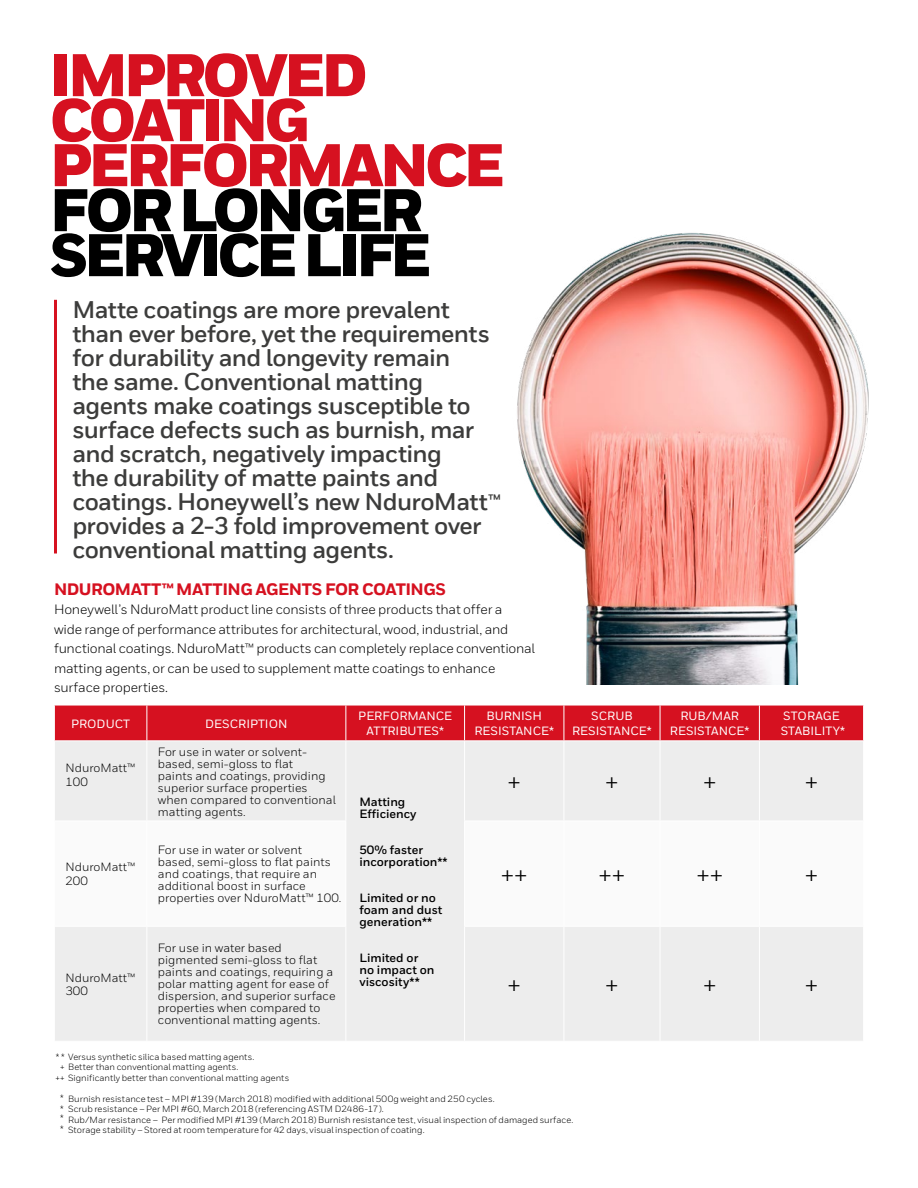
<style>
.page{position:relative;width:918px;height:1188px;background:#fff}
.page>*{position:absolute;margin:0;border:0;box-sizing:border-box;transform-origin:0 0}
.t1{font:900 60px/45px "Honeywell Sans";letter-spacing:-.07em;color:#d61120}
.t2{font:900 60px/45px "Honeywell Sans";letter-spacing:-.07em;color:#000}
.t3{font:27px "Honeywell Sans";color:#000}
.t4{font:700 24px/24px "Honeywell Sans TT";letter-spacing:-.025em;color:#3c3c3b}
.t5{font:800 16.5px "Honeywell Sans TT";letter-spacing:-.03em;color:#d61120}
.t6{font:13.5px/19.5px "Honeywell Sans TT";letter-spacing:-.015em;color:#000}
.t7{font:12px/12px "Honeywell Sans";color:#000}
.t8{font:500 12px/14.4px "Honeywell Sans";color:#fff;text-align:center}
.t9{font:700 12px/12px "Honeywell Sans";color:#000}
.t10{font:9px/10.5px "Honeywell Sans TT";color:#000}
.s1{font-size:18px}
</style>
<div class="page">
<hr style="left:54px;top:300px;width:3px;height:253px;background:#d61120">
<div style="left:55px;top:706px;width:808px;height:34px;background:#d61120"></div>
<div style="left:55px;top:741px;width:808px;height:300px;background:#ededed"></div>
<svg style="left:55px;top:821px;width:808px;height:105px"></svg>
<hr style="left:147px;top:741px;width:1px;height:80px;background:#fff">
<hr style="left:564px;top:741px;width:1px;height:80px;background:#fff">
<hr style="left:660px;top:741px;width:1px;height:80px;background:#fff">
<hr style="left:759px;top:741px;width:1px;height:80px;background:#fff">
<hr style="left:54px;top:821px;width:93px;height:1px;background:#fff">
<hr style="left:147px;top:821px;width:199px;height:1px;background:#fff">
<hr style="left:147px;top:821px;width:1px;height:105px;background:#fff">
<hr style="left:464px;top:821px;width:100px;height:1px;background:#fff">
<hr style="left:564px;top:821px;width:96px;height:1px;background:#fff">
<hr style="left:564px;top:821px;width:1px;height:105px;background:#fff">
<hr style="left:660px;top:821px;width:99px;height:1px;background:#fff">
<hr style="left:660px;top:821px;width:1px;height:105px;background:#fff">
<hr style="left:759px;top:821px;width:105px;height:1px;background:#fff">
<hr style="left:759px;top:821px;width:1px;height:105px;background:#fff">
<hr style="left:54px;top:926px;width:93px;height:1px;background:#fff">
<hr style="left:147px;top:926px;width:199px;height:1px;background:#fff">
<hr style="left:147px;top:927px;width:1px;height:114px;background:#fff">
<hr style="left:464px;top:926px;width:100px;height:1px;background:#fff">
<hr style="left:564px;top:926px;width:96px;height:1px;background:#fff">
<hr style="left:564px;top:927px;width:1px;height:114px;background:#fff">
<hr style="left:660px;top:926px;width:99px;height:1px;background:#fff">
<hr style="left:660px;top:927px;width:1px;height:114px;background:#fff">
<hr style="left:759px;top:926px;width:105px;height:1px;background:#fff">
<hr style="left:759px;top:927px;width:1px;height:114px;background:#fff">
<hr style="left:147px;top:705px;width:1px;height:35px;background:#fff">
<hr style="left:345px;top:705px;width:1px;height:35px;background:#fff">
<hr style="left:464px;top:705px;width:1px;height:35px;background:#fff">
<hr style="left:564px;top:705px;width:1px;height:35px;background:#fff">
<hr style="left:660px;top:705px;width:1px;height:35px;background:#fff">
<hr style="left:759px;top:705px;width:1px;height:35px;background:#fff">
<hr style="left:345px;top:741px;width:1px;height:80px;background:#fff">
<hr style="left:464px;top:741px;width:1px;height:80px;background:#fff">
<hr style="left:345px;top:821px;width:1px;height:105px;background:#fff">
<hr style="left:464px;top:821px;width:1px;height:105px;background:#fff">
<hr style="left:345px;top:927px;width:1px;height:114px;background:#fff">
<hr style="left:464px;top:927px;width:1px;height:114px;background:#fff">
<img style="left:517px;top:233px;width:352px;height:451px">
<h1 class="t1" style="left:50px;top:55px;width:457px">IMPROVED<br>COATING<br>PERFORMANCE</h1>
<h1 class="t2" style="left:50px;top:190px;width:383px">FOR LONGER<br>SERVICE LIFE</h1>
<p class="t4" style="left:72px;top:299px;width:430px">Matte coatings are more prevalent than ever before, yet the requirements for durability and longevity remain<br>the same. Conventional matting agents make coatings susceptible to surface defects such as burnish, mar and scratch, negatively impacting<br>the durability of matte paints and coatings. Honeywell’s new NduroMatt<span class="s1">™ </span>provides a 2-3 fold improvement over conventional matting agents.</p>
<h3 class="t5" style="left:54px;top:579px;width:394px">NDUROMATT™ MATTING AGENTS FOR COATINGS</h3>
<p class="t6" style="left:54px;top:600px;width:482px">Honeywell’s NduroMatt product line consists of three products that offer a<br>wide range of performance attributes for architectural, wood, industrial, and functional coatings. NduroMatt™ products can completely replace conventional matting agents, or can be used to supplement matte coatings to enhance surface properties.</p>
<p class="t8" style="left:71px;top:716px;width:61px">PRODUCT</p>
<p class="t8" style="left:205px;top:716px;width:84px">DESCRIPTION</p>
<p class="t8" style="left:358px;top:709px;width:95px">PERFORMANCE<br>ATTRIBUTES*</p>
<p class="t8" style="left:474px;top:709px;width:81px">BURNISH<br>RESISTANCE*</p>
<p class="t8" style="left:572px;top:709px;width:81px">SCRUB<br>RESISTANCE*</p>
<p class="t8" style="left:670px;top:709px;width:81px">RUB/MAR<br>RESISTANCE*</p>
<p class="t8" style="left:781px;top:709px;width:66px;text-align:left">STORAGE<br>STABILITY*</p>
<p class="t7" style="left:65px;top:761px;width:71px;line-height:13.5px">NduroMatt™<br>100</p>
<p class="t7" style="left:158px;top:745px;width:179px">For use in water or solvent&shy;based, semi-gloss to flat<br>paints and coatings, providing superior surface properties when compared to conventional matting agents.</p>
<h2 class="t3" style="left:508px;top:766px;width:15px">+</h2>
<h2 class="t3" style="left:605px;top:766px;width:15px">+</h2>
<h2 class="t3" style="left:703px;top:766px;width:15px">+</h2>
<h2 class="t3" style="left:805px;top:766px;width:15px">+</h2>
<p class="t9" style="left:359px;top:796px;width:59px">Matting<br>Efficiency</p>
<p class="t9" style="left:359px;top:844px;width:90px">50% faster incorporation**</p>
<p class="t9" style="left:359px;top:892px;width:85px">Limited or no foam and dust generation**</p>
<p class="t9" style="left:359px;top:952px;width:77px">Limited or no impact on viscosity**</p>
<p class="t7" style="left:158px;top:844px;width:185px">For use in water or solvent based, semi-gloss to flat paints and coatings, that require an additional boost in surface properties over NduroMatt™ 100.</p>
<p class="t7" style="left:65px;top:861px;width:71px;line-height:13.5px">NduroMatt™<br>200</p>
<h2 class="t3" style="left:501px;top:859px;width:28px">++</h2>
<h2 class="t3" style="left:599px;top:859px;width:28px">++</h2>
<h2 class="t3" style="left:696px;top:859px;width:28px">++</h2>
<h2 class="t3" style="left:805px;top:859px;width:15px">+</h2>
<p class="t7" style="left:158px;top:942px;width:179px">For use in water based pigmented semi-gloss to flat paints and coatings, requiring a polar matting agent for ease of dispersion, and superior surface properties when compared to conventional matting agents.</p>
<p class="t7" style="left:65px;top:971px;width:71px;line-height:13.5px">NduroMatt™<br>300</p>
<h2 class="t3" style="left:508px;top:969px;width:15px">+</h2>
<h2 class="t3" style="left:605px;top:969px;width:15px">+</h2>
<h2 class="t3" style="left:703px;top:969px;width:15px">+</h2>
<h2 class="t3" style="left:805px;top:969px;width:15px">+</h2>
<p class="t10" style="left:56px;top:1052px;width:200px">* * Versus synthetic silica based matting agents.</p>
<p class="t10" style="left:60px;top:1062px;width:180px">+ Better than conventional matting agents.</p>
<p class="t10" style="left:55px;top:1073px;width:235px">++ Significantly better than conventional matting agents</p>
<p class="t10" style="left:68px;top:1094px;width:507px">Burnish resistance test – MPI #139 (March 2018) modified with additional 500g weight and 250 cycles.<br>Scrub resistance – Per MPI #60, March 2018 (referencing ASTM D2486-17).<br>Rub/Mar resistance – Per modified MPI #139 (March 2018) Burnish resistance test, visual inspection of damaged surface.<br>Storage stability – Stored at room temperature for 42 days, visual inspection of coating.</p>
<p class="t10" style="left:60px;top:1092px;width:5px">*</p>
<p class="t10" style="left:60px;top:1113px;width:5px">*</p>
<p class="t10" style="left:60px;top:1104px;width:5px">*</p>
<p class="t10" style="left:60px;top:1124px;width:5px">*</p>
</div>
